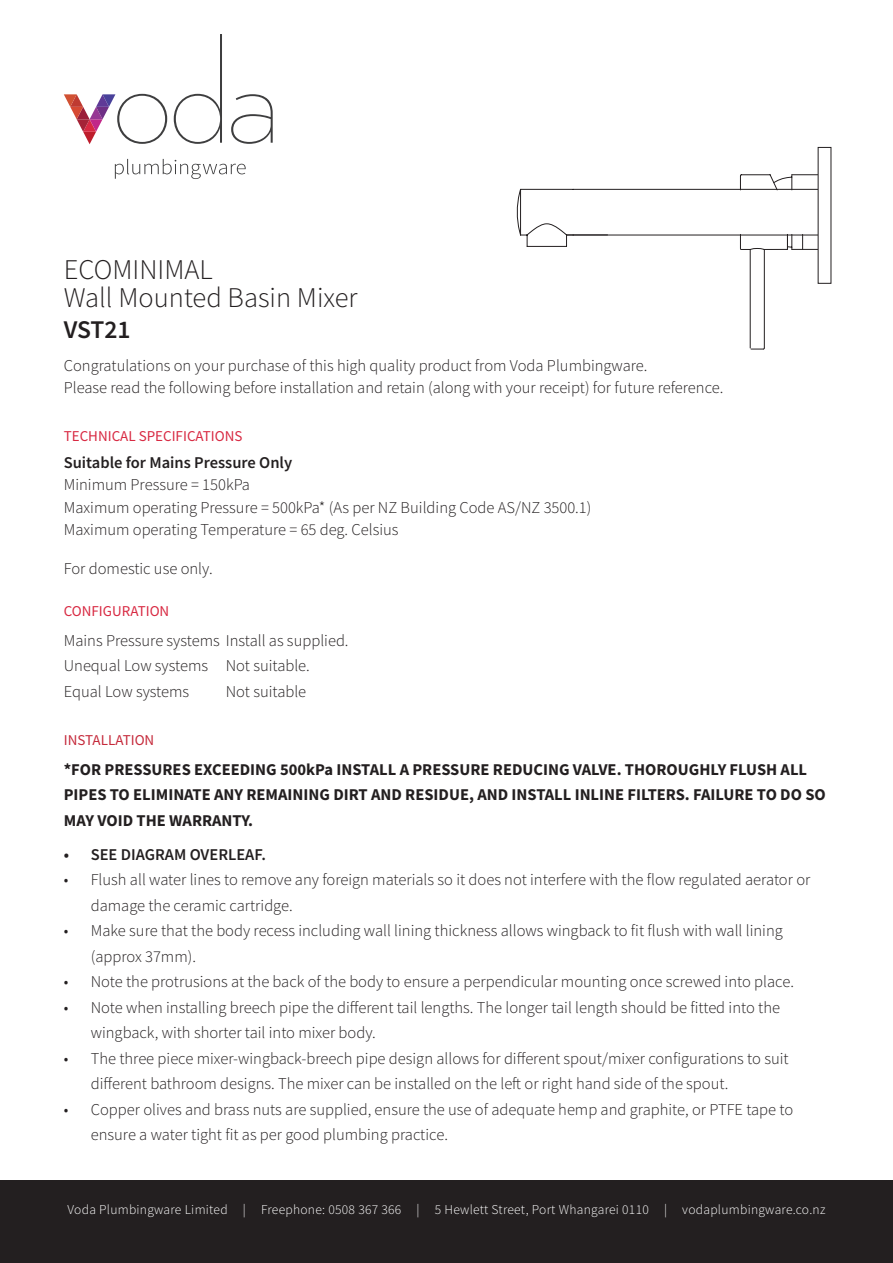
<style>
.page{position:relative;width:893px;height:1263px;background:#fff}
.page>*{position:absolute;margin:0;border:0;box-sizing:border-box;transform-origin:0 0}
.t1{font:300 28.5px "Source Sans Pro";color:#231f20}
.t2{font:600 25.5px "Source Sans Pro";letter-spacing:-.005em;color:#231f20}
.t3{font:300 16.5px/25.5px "Source Sans Pro";color:#231f20}
.t4{font:700 16.5px/25.5px "Source Sans Pro";color:#231f20}
.t5{font:600 16.5px "Source Sans Pro";color:#231f20}
.Sub_Heading{font:15px "Source Sans Pro";color:#d82942}
.Sub_Heading-2{font:15px "Source Sans Pro";color:#c52a3b}
.t6{font:300 13.5px "Source Sans Pro";letter-spacing:.02em;color:#fff}
</style>
<div class="page">
<div style="left:0;top:1180px;width:893px;height:83px;background:#231f20"></div>
<svg style="left:115px;top:159px;width:131px;height:20px"></svg>
<svg style="left:174px;top:34px;width:48px;height:110px"></svg>
<svg style="left:231px;top:94px;width:42px;height:50px"></svg>
<svg style="left:64px;top:94px;width:103px;height:50px"></svg>
<svg style="left:516px;top:174px;width:315px;height:176px"></svg>
<div style="left:818px;top:147px;width:13px;height:136px;background:#fff"></div>
<p class="t1" style="left:64px;top:252px;width:150px">ECOMINIMAL</p>
<p class="t1" style="left:64px;top:280px;width:295px">Wall Mounted Basin Mixer</p>
<p class="t2" style="left:64px;top:313px;width:68px">VST21</p>
<p class="t3" style="left:64px;top:354px;width:661px;line-height:22.5px">Congratulations on your purchase of this high quality product from Voda Plumbingware.<br>Please read the following before installation and retain (along with your receipt) for future reference.</p>
<p class="Sub_Heading" style="left:64px;top:427px;width:180px">TECHNICAL SPECIFICATIONS</p>
<p class="t5" style="left:64px;top:452px;width:230px">Suitable for Mains Pressure Only</p>
<p class="t3" style="left:64px;top:472px;width:188px">Minimum Pressure = 150kPa</p>
<p class="t3" style="left:64px;top:495px;width:529px">Maximum operating Pressure = 500kPa* (As per NZ Building Code AS/NZ 3500.1)</p>
<p class="t3" style="left:64px;top:517px;width:336px">Maximum operating Temperature = 65 deg. Celsius</p>
<p class="t3" style="left:64px;top:555px;width:150px">For domestic use only.</p>
<p class="Sub_Heading" style="left:64px;top:602px;width:107px">CONFIGURATION</p>
<p class="t3" style="left:64px;top:628px;width:286px">Mains Pressure systems Install as supplied.</p>
<p class="t3" style="left:64px;top:653px;width:248px">Unequal Low systems Not suitable.</p>
<p class="t3" style="left:64px;top:679px;width:127px">Equal Low systems</p>
<p class="t3" style="left:226px;top:679px;width:82px">Not suitable</p>
<p class="Sub_Heading-2" style="left:64px;top:730px;width:92px">INSTALLATION</p>
<p class="t4" style="left:64px;top:756px;width:763px">*FOR PRESSURES EXCEEDING 500kPa INSTALL A PRESSURE REDUCING VALVE. THOROUGHLY FLUSH ALL<br>PIPES TO ELIMINATE ANY REMAINING DIRT AND RESIDUE, AND INSTALL INLINE FILTERS. FAILURE TO DO SO<br>MAY VOID THE WARRANTY.</p>
<p class="t5" style="left:64px;top:843px;width:204px">• SEE DIAGRAM OVERLEAF.</p>
<p class="t3" style="left:91px;top:867px;width:721px;text-indent:-27px">• Flush all water lines to remove any foreign materials so it does not interfere with the flow regulated aerator or damage the ceramic cartridge.</p>
<p class="t3" style="left:91px;top:918px;width:694px;text-indent:-27px">• Make sure that the body recess including wall lining thickness allows wingback to fit flush with wall lining (approx 37mm).</p>
<p class="t3" style="left:64px;top:969px;width:732px">• Note the protrusions at the back of the body to ensure a perpendicular mounting once screwed into place.</p>
<p class="t3" style="left:91px;top:994px;width:691px;text-indent:-27px">• Note when installing breech pipe the different tail lengths. The longer tail length should be fitted into the wingback, with shorter tail into mixer body.</p>
<p class="t3" style="left:91px;top:1045px;width:699px;text-indent:-27px">• The three piece mixer-wingback-breech pipe design allows for different spout/mixer configurations to suit different bathroom designs. The mixer can be installed on the left or right hand side of the spout.</p>
<p class="t3" style="left:91px;top:1096px;width:704px;text-indent:-27px">• Copper olives and brass nuts are supplied, ensure the use of adequate hemp and graphite, or PTFE tape to ensure a water tight fit as per good plumbing practice.</p>
<p class="t6" style="left:68px;top:1201px;width:759px">Voda Plumbingware Limited | Freephone: 0508 367 366 | 5 Hewlett Street, Port Whangarei 0110 | vodaplumbingware.co.nz</p>
</div>
